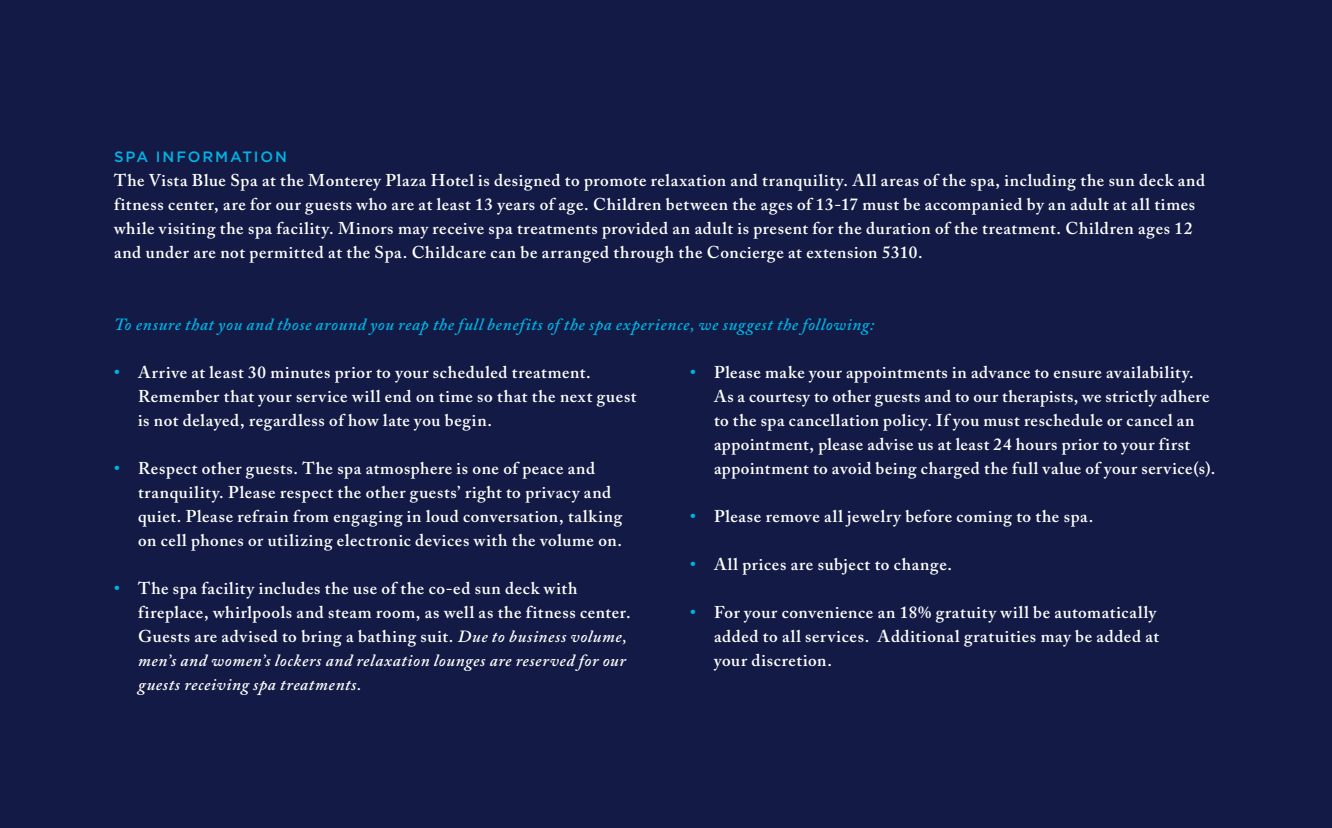
<style>
.page{position:relative;width:1332px;height:828px;background:#121a45}
.page>*{position:absolute;margin:0;border:0;box-sizing:border-box;transform-origin:0 0}
.t1{font:600 17px/24px "Adobe Caslon Pro";letter-spacing:.04em;color:#fff}
.t2{font:italic 600 17px "Adobe Caslon Pro";letter-spacing:.035em;color:#00b3e3}
.t3{font:500 15px "Gotham";letter-spacing:.125em;color:#00b3e3}
.s1{color:#00b3e3}
.s2{font-style:italic}
</style>
<div class="page">
<p class="t3" style="left:114px;top:148px;width:175px">SPA INFORMATION</p>
<p class="t1" style="left:114px;top:168px;width:1093px">The Vista Blue Spa at the Monterey Plaza Hotel is designed to promote relaxation and tranquility. All areas of the spa, including the sun deck and fitness center, are for our guests who are at least 13 years of age. Children between the ages of 13-17 must be accompanied by an adult at all times while visiting the spa facility. Minors may receive spa treatments provided an adult is present for the duration of the treatment. Children ages 12 and under are not permitted at the Spa. Childcare can be arranged through the Concierge at extension 5310.</p>
<p class="t2" style="left:114px;top:314px;width:762px">To ensure that you and those around you reap the full benefits of the spa experience, we suggest the following:</p>
<p class="t1" style="left:138px;top:360px;width:500px;text-indent:-24px"><span class="s1">•</span> Arrive at least 30 minutes prior to your scheduled treatment.<br>Remember that your service will end on time so that the next guest is not delayed, regardless of how late you begin.</p>
<p class="t1" style="left:138px;top:456px;width:486px;text-indent:-24px"><span class="s1">•</span> Respect other guests. The spa atmosphere is one of peace and tranquility. Please respect the other guests’ right to privacy and quiet. Please refrain from engaging in loud conversation, talking on cell phones or utilizing electronic devices with the volume on.</p>
<p class="t1" style="left:138px;top:576px;width:494px;text-indent:-24px"><span class="s1">•</span> The spa facility includes the use of the co-ed sun deck with fireplace, whirlpools and steam room, as well as the fitness center.<br>Guests are advised to bring a bathing suit. <span class="s2">Due to business volume, men’s and women’s lockers and relaxation lounges are reserved for our guests receiving spa treatments.</span></p>
<p class="t1" style="left:714px;top:360px;width:503px;text-indent:-24px"><span class="s1">•</span> Please make your appointments in advance to ensure availability.<br>As a courtesy to other guests and to our therapists, we strictly adhere to the spa cancellation policy. If you must reschedule or cancel an appointment, please advise us at least 24 hours prior to your first appointment to avoid being charged the full value of your service(s).</p>
<p class="t1" style="left:690px;top:504px;width:405px"><span class="s1">•</span> Please remove all jewelry before coming to the spa.</p>
<p class="t1" style="left:690px;top:552px;width:264px"><span class="s1">•</span> All prices are subject to change.</p>
<p class="t1" style="left:714px;top:600px;width:447px;text-indent:-24px"><span class="s1">•</span> For your convenience an 18% gratuity will be automatically added to all services. Additional gratuities may be added at your discretion.</p>
</div>
